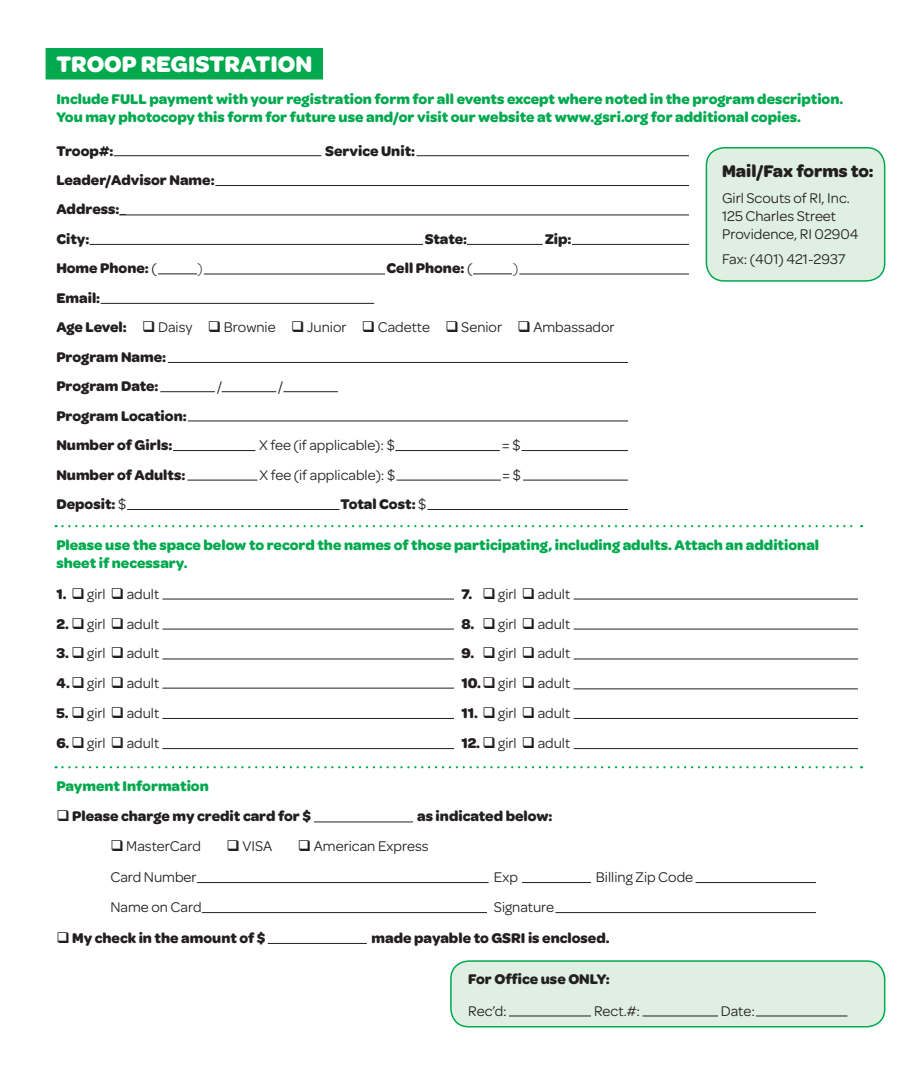
<style>
.page{position:relative;width:918px;height:1080px;background:#fff}
.page>*{position:absolute;margin:0;border:0;box-sizing:border-box;transform-origin:0 0}
.Reg_Forms_-_headings{font:700 24px "Omnes Girl Scouts";color:#fff}
.t1{font:700 18px "Omnes Girl Scouts";color:#231f20}
.Reg_Forms_-_body_cop{font:700 15px/18px "Omnes Girl Scouts";color:#00a94e}
.Reg_forms{font:700 15px "Omnes Girl Scouts";color:#231f20}
.Reg_Forms_-_body_cop-2{font:15px/18px "Omnes Girl Scouts";color:#231f20}
.Reg_forms_-_1-12{font:15px "Omnes Girl Scouts";color:#231f20}
.Reg_Forms_-_body_cop-3{font:700 15px "Omnes Girl Scouts";color:#231f20}
.Reg_forms-2{font:15px "Omnes Girl Scouts";color:#231f20}
.Reg_forms-3{font:300 15px "Omnes Girl Scouts";color:#231f20}
.s1{font-weight:400}
.s2{font-weight:700}
</style>
<div class="page">
<div style="left:46px;top:48px;width:277px;height:31px;background:#00a94e"></div>
<svg style="left:56px;top:525px;width:806px;height:2px"></svg>
<svg style="left:56px;top:766px;width:806px;height:2px"></svg>
<hr style="left:114px;top:155px;width:207px;height:1px;background:#231f20">
<hr style="left:416px;top:155px;width:276px;height:1px;background:#231f20">
<hr style="left:215px;top:185px;width:477px;height:1px;background:#231f20">
<hr style="left:119px;top:215px;width:573px;height:1px;background:#231f20">
<hr style="left:90px;top:244px;width:333px;height:1px;background:#231f20">
<hr style="left:467px;top:244px;width:76px;height:1px;background:#231f20">
<hr style="left:572px;top:244px;width:121px;height:1px;background:#231f20">
<hr style="left:520px;top:274px;width:173px;height:1px;background:#231f20">
<hr style="left:158px;top:274px;width:39px;height:1px;background:#231f20">
<hr style="left:473px;top:274px;width:39px;height:1px;background:#231f20">
<hr style="left:101px;top:303px;width:273px;height:1px;background:#231f20">
<hr style="left:168px;top:362px;width:462px;height:1px;background:#231f20">
<hr style="left:160px;top:391px;width:55px;height:1px;background:#231f20">
<hr style="left:222px;top:391px;width:54px;height:1px;background:#231f20">
<hr style="left:283px;top:391px;width:55px;height:1px;background:#231f20">
<hr style="left:188px;top:421px;width:442px;height:1px;background:#231f20">
<hr style="left:173px;top:450px;width:82px;height:1px;background:#231f20">
<hr style="left:395px;top:450px;width:105px;height:1px;background:#231f20">
<hr style="left:522px;top:450px;width:112px;height:1px;background:#231f20">
<hr style="left:523px;top:480px;width:112px;height:1px;background:#231f20">
<hr style="left:397px;top:480px;width:104px;height:1px;background:#231f20">
<hr style="left:187px;top:480px;width:70px;height:1px;background:#231f20">
<hr style="left:127px;top:509px;width:212px;height:1px;background:#231f20">
<hr style="left:427px;top:509px;width:213px;height:1px;background:#231f20">
<hr style="left:162px;top:599px;width:292px;height:1px;background:#231f20">
<hr style="left:574px;top:599px;width:291px;height:1px;background:#231f20">
<hr style="left:574px;top:629px;width:291px;height:1px;background:#231f20">
<hr style="left:574px;top:659px;width:291px;height:1px;background:#231f20">
<hr style="left:574px;top:688px;width:291px;height:1px;background:#231f20">
<hr style="left:574px;top:718px;width:291px;height:1px;background:#231f20">
<hr style="left:574px;top:748px;width:291px;height:1px;background:#231f20">
<hr style="left:314px;top:822px;width:99px;height:1px;background:#231f20">
<hr style="left:197px;top:882px;width:292px;height:1px;background:#231f20">
<hr style="left:522px;top:882px;width:69px;height:1px;background:#231f20">
<hr style="left:696px;top:882px;width:123px;height:1px;background:#231f20">
<hr style="left:555px;top:912px;width:264px;height:1px;background:#231f20">
<hr style="left:202px;top:912px;width:285px;height:1px;background:#231f20">
<hr style="left:268px;top:943px;width:99px;height:1px;background:#231f20">
<div style="left:451px;top:961px;width:434px;height:66px;background:#dfefe1;border-radius:18px"></div>
<div style="left:450px;top:960px;width:435px;height:67px;border:2px solid #00a94e;border-radius:18px"></div>
<hr style="left:509px;top:1016px;width:82px;height:1px;background:#231f20">
<hr style="left:643px;top:1016px;width:75px;height:1px;background:#231f20">
<hr style="left:756px;top:1016px;width:91px;height:1px;background:#231f20">
<hr style="left:162px;top:629px;width:292px;height:1px;background:#231f20">
<hr style="left:162px;top:659px;width:292px;height:1px;background:#231f20">
<hr style="left:162px;top:688px;width:292px;height:1px;background:#231f20">
<hr style="left:162px;top:718px;width:292px;height:1px;background:#231f20">
<hr style="left:162px;top:748px;width:292px;height:1px;background:#231f20">
<hr style="left:204px;top:274px;width:181px;height:1px;background:#231f20">
<div style="left:859px;top:585px;width:53px;height:169px;background:#fff"></div>
<div style="left:628px;top:327px;width:43px;height:188px;background:#fff"></div>
<div style="left:689px;top:136px;width:88px;height:161px;background:#fff"></div>
<div style="left:706px;top:148px;width:179px;height:133px;background:#dfefe1;border-radius:18px"></div>
<div style="left:706px;top:147px;width:179px;height:135px;border:2px solid #00a94e;border-radius:18px"></div>
<div style="left:817px;top:865px;width:53px;height:68px;background:#fff"></div>
<p class="Reg_Forms_-_headings" style="left:56px;top:47px;width:257px">TROOP REGISTRATION</p>
<p class="Reg_Forms_-_body_cop" style="left:56px;top:89px;width:789px">Include FULL payment with your registration form for all events except where noted in the program description.<br>You may photocopy this form for future use and/or visit our website at www.gsri.org for additional copies.</p>
<p class="Reg_forms" style="left:56px;top:139px;width:59px">Troop#:</p>
<p class="Reg_forms" style="left:325px;top:139px;width:91px">Service Unit:</p>
<p class="Reg_forms" style="left:56px;top:169px;width:160px">Leader/Advisor Name:</p>
<p class="Reg_forms" style="left:56px;top:198px;width:72px">Address:<span class="s1">_</span></p>
<p class="Reg_forms" style="left:56px;top:228px;width:34px">City:</p>
<p class="Reg_forms" style="left:425px;top:228px;width:44px">State:</p>
<p class="Reg_forms" style="left:545px;top:228px;width:28px">Zip:</p>
<p class="Reg_forms" style="left:56px;top:257px;width:102px">Home Phone: <span class="s1">(</span></p>
<p class="Reg_forms-3" style="left:198px;top:259px;width:7px">)</p>
<p class="Reg_forms" style="left:387px;top:257px;width:87px">Cell Phone: <span class="s1">(</span></p>
<p class="Reg_forms-3" style="left:513px;top:259px;width:7px">)</p>
<p class="Reg_forms" style="left:56px;top:287px;width:45px">Email:</p>
<p class="Reg_forms-2" style="left:56px;top:317px;width:560px"><span class="s2">Age Level:</span> ❑ Daisy ❑ Brownie ❑ Junior ❑ Cadette ❑ Senior ❑ Ambassador</p>
<p class="Reg_forms" style="left:56px;top:346px;width:111px">Program Name:</p>
<p class="Reg_forms" style="left:56px;top:375px;width:104px">Program Date:</p>
<p class="Reg_forms-2" style="left:217px;top:376px;width:6px">/</p>
<p class="Reg_forms-2" style="left:278px;top:376px;width:6px">/</p>
<p class="Reg_forms" style="left:56px;top:405px;width:132px">Program Location:</p>
<p class="Reg_forms" style="left:56px;top:434px;width:118px">Number of Girls:</p>
<p class="Reg_forms-2" style="left:259px;top:435px;width:137px">X fee (if applicable): $</p>
<p class="Reg_forms-2" style="left:502px;top:435px;width:20px">=$</p>
<p class="Reg_forms" style="left:56px;top:464px;width:131px">Number of Adults:</p>
<p class="Reg_forms-2" style="left:260px;top:465px;width:137px">X fee (if applicable): $</p>
<p class="Reg_forms-2" style="left:502px;top:465px;width:20px">=$</p>
<p class="Reg_forms" style="left:56px;top:493px;width:71px">Deposit: <span class="s1">$</span></p>
<p class="Reg_forms" style="left:341px;top:493px;width:87px">Total Cost: <span class="s1">$</span></p>
<p class="Reg_Forms_-_body_cop" style="left:56px;top:536px;width:764px">Please use the space below to record the names of those participating, including adults. Attach an additional sheet if necessary.</p>
<p class="Reg_forms_-_1-12" style="left:56px;top:584px;width:104px"><span class="s2">1.</span> ❑ girl ❑ adult</p>
<p class="Reg_forms_-_1-12" style="left:461px;top:584px;width:110px"><span class="s2">7.</span> ❑ girl ❑ adult</p>
<p class="Reg_forms_-_1-12" style="left:56px;top:613px;width:104px"><span class="s2">2.</span> ❑ girl ❑ adult</p>
<p class="Reg_forms_-_1-12" style="left:461px;top:613px;width:110px"><span class="s2">8.</span> ❑ girl ❑ adult</p>
<p class="Reg_forms_-_1-12" style="left:56px;top:643px;width:104px"><span class="s2">3.</span> ❑ girl ❑ adult</p>
<p class="Reg_forms_-_1-12" style="left:461px;top:643px;width:110px"><span class="s2">9.</span> ❑ girl ❑ adult</p>
<p class="Reg_forms_-_1-12" style="left:56px;top:673px;width:104px"><span class="s2">4.</span>❑ girl ❑ adult</p>
<p class="Reg_forms_-_1-12" style="left:461px;top:673px;width:110px"><span class="s2">10.</span>❑ girl ❑ adult</p>
<p class="Reg_forms_-_1-12" style="left:56px;top:703px;width:104px"><span class="s2">5.</span> ❑ girl ❑ adult</p>
<p class="Reg_forms_-_1-12" style="left:461px;top:703px;width:110px"><span class="s2">11.</span> ❑ girl ❑ adult</p>
<p class="Reg_forms_-_1-12" style="left:56px;top:733px;width:104px"><span class="s2">6.</span>❑ girl ❑ adult</p>
<p class="Reg_forms_-_1-12" style="left:461px;top:733px;width:110px"><span class="s2">12.</span>❑ girl ❑ adult</p>
<p class="Reg_Forms_-_body_cop" style="left:56px;top:776px;width:154px">Payment Information</p>
<p class="Reg_Forms_-_body_cop-3" style="left:56px;top:805px;width:256px">❑ Please charge my credit card for $</p>
<p class="Reg_Forms_-_body_cop-3" style="left:417px;top:805px;width:137px">as indicated below:</p>
<p class="Reg_Forms_-_body_cop-2" style="left:110px;top:837px;width:92px">❑ MasterCard</p>
<p class="Reg_Forms_-_body_cop-2" style="left:227px;top:837px;width:47px">❑ VISA</p>
<p class="Reg_Forms_-_body_cop-2" style="left:298px;top:837px;width:132px">❑ American Express</p>
<p class="Reg_Forms_-_body_cop-2" style="left:110px;top:867px;width:88px">Card Number</p>
<p class="Reg_Forms_-_body_cop-2" style="left:494px;top:867px;width:26px">Exp</p>
<p class="Reg_Forms_-_body_cop-2" style="left:596px;top:867px;width:99px">Billing Zip Code</p>
<p class="Reg_Forms_-_body_cop-2" style="left:110px;top:897px;width:93px">Name on Card</p>
<p class="Reg_Forms_-_body_cop-2" style="left:494px;top:897px;width:62px">Signature</p>
<p class="Reg_Forms_-_body_cop-3" style="left:56px;top:926px;width:211px">❑ My check in the amount of $</p>
<p class="Reg_Forms_-_body_cop-3" style="left:372px;top:926px;width:240px">made payable to GSRI is enclosed.</p>
<p class="Reg_Forms_-_body_cop-3" style="left:468px;top:968px;width:143px">For Office use ONLY:</p>
<p class="Reg_Forms_-_body_cop-2" style="left:468px;top:1001px;width:40px">Rec’d:</p>
<p class="Reg_Forms_-_body_cop-2" style="left:594px;top:1001px;width:48px">Rect.#:</p>
<p class="Reg_Forms_-_body_cop-2" style="left:721px;top:1001px;width:36px">Date:</p>
<p class="t1" style="left:722px;top:157px;width:153px">Mail/Fax forms to:</p>
<p class="Reg_Forms_-_body_cop-2" style="left:722px;top:189px;width:138px">Girl Scouts of RI, Inc.<br>125 Charles Street<br>Providence, RI 02904</p>
<p class="Reg_Forms_-_body_cop-2" style="left:722px;top:249px;width:125px">Fax: (401) 421-2937</p>
</div>
